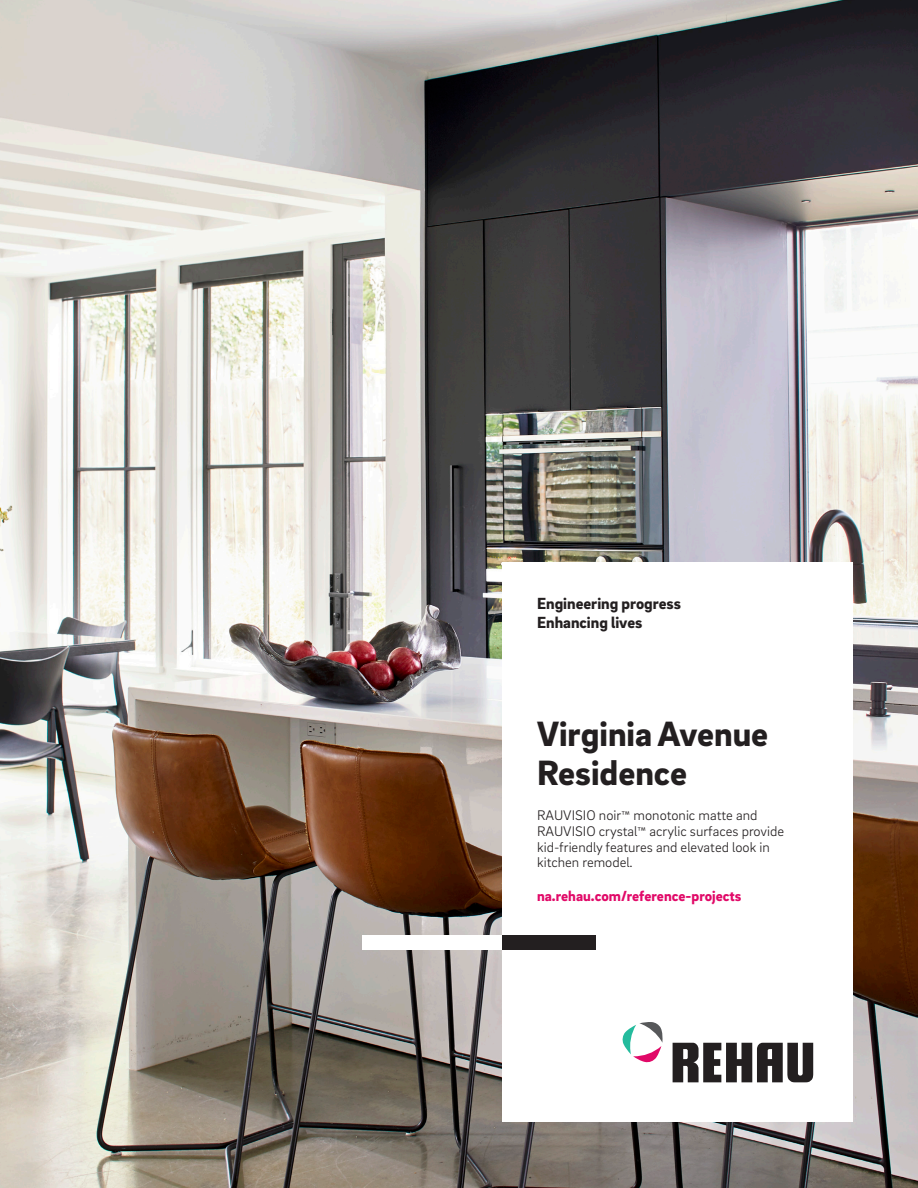
<style>
.page{position:relative;width:918px;height:1188px;background:#fff}
.page>*{position:absolute;margin:0;border:0;box-sizing:border-box;transform-origin:0 0}
.FB__Headline_-_24pt{font:900 36px/39.6px "Brix Sans";color:#231f20}
.FB__Tagline_-_11pt{font:900 16.5px/18.1px "Brix Sans";color:#231f20}
.FB__Headline_-_24pt-2{font:900 15px "Brix Sans";color:#e10968}
.FB__Headline_-_24pt-3{font:300 14.25px/15.6px "Brix Sans";color:#231f20}
</style>
<div class="page">
<img style="left:0;top:0;width:918px;height:1188px">
<div style="left:502px;top:562px;width:351px;height:560px;background:#fff"></div>
<div style="left:362px;top:935px;width:140px;height:14px;background:#fff"></div>
<div style="left:502px;top:935px;width:94px;height:14px;background:#231f20"></div>
<svg style="left:622px;top:1022px;width:41px;height:41px"></svg>
<svg style="left:673px;top:1043px;width:140px;height:39px"></svg>
<p class="FB__Tagline_-_11pt" style="left:537px;top:594px;width:145px">Engineering progress<br>Enhancing lives</p>
<p class="FB__Headline_-_24pt" style="left:537px;top:712px;width:233px">Virginia Avenue<br>Residence</p>
<p class="FB__Headline_-_24pt-3" style="left:537px;top:807px;width:249px">RAUVISIO noir™ monotonic matte and RAUVISIO crystal™ acrylic surfaces provide kid-friendly features and elevated look in kitchen remodel.</p>
<p class="FB__Headline_-_24pt-2" style="left:537px;top:886px;width:206px">na.rehau.com/reference-projects</p>
</div>
